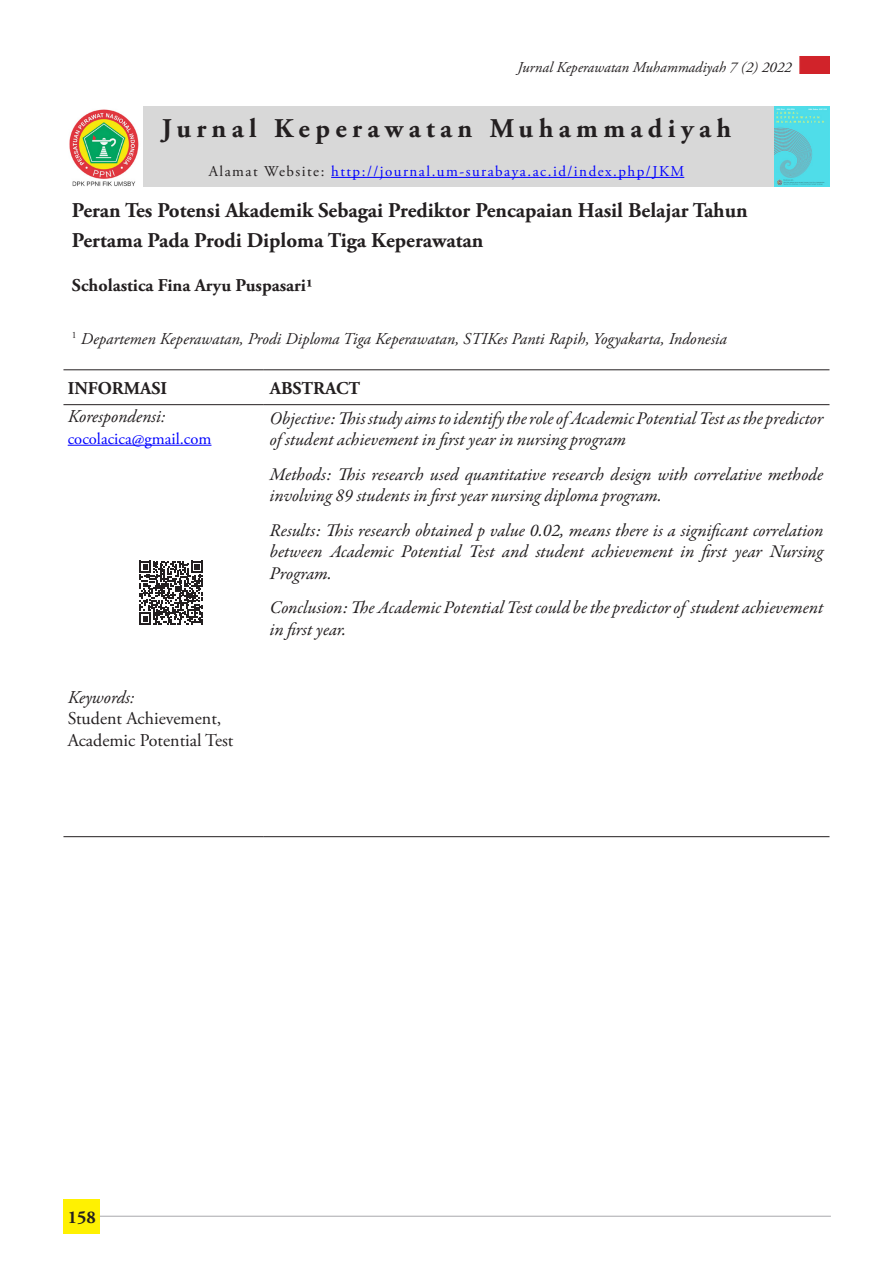
<style>
.page{position:relative;width:893px;height:1263px;background:#fff}
.page>*{position:absolute;margin:0;border:0;box-sizing:border-box;transform-origin:0 0}
.t1{font:700 27px "Adobe Garamond Pro";letter-spacing:.2em;color:#231f20}
.t2{font:700 21px/30px "Adobe Garamond Pro";color:#231f20}
.t3{font:italic 18px/21.6px "Garamond Premr Pro";letter-spacing:-.005em;color:#231f20}
.t4{font:700 18px "Adobe Garamond Pro";color:#231f20}
.t5{font:18px "Adobe Garamond Pro";color:#231f20}
.t6{font:italic 18px "Adobe Garamond Pro";color:#231f20}
.t7{font:italic 16.5px "Adobe Garamond Pro";color:#231f20}
.t8{font:16.5px "Adobe Garamond Pro";color:#00f}
.t9{font:15px "Adobe Garamond Pro";letter-spacing:.1em;color:#00f}
.t10{font:italic 15px "Adobe Garamond Pro";color:#231f20}
.s1{color:#231f20}
</style>
<div class="page">
<div style="left:64px;top:1199px;width:36px;height:34px;background:#fff101"></div>
<div style="left:799px;top:56px;width:31px;height:18px;background:#d1232a"></div>
<hr style="left:100px;top:1216px;width:731px;height:1px;background:#a8a9ad">
<div style="left:63px;top:106px;width:766px;height:81px;background:#d8d8d8"></div>
<hr style="left:63px;top:836px;width:201px;height:1px;background:#231f20">
<hr style="left:264px;top:836px;width:565px;height:1px;background:#231f20">
<hr style="left:63px;top:369px;width:201px;height:1px;background:#231f20">
<hr style="left:264px;top:369px;width:565px;height:1px;background:#231f20">
<hr style="left:63px;top:404px;width:201px;height:1px;background:#231f20">
<hr style="left:264px;top:404px;width:565px;height:1px;background:#231f20">
<hr style="left:331px;top:177px;width:353px;height:1px;background:#00f">
<hr style="left:68px;top:445px;width:143px;height:1px;background:#00f">
<img style="left:775px;top:106px;width:54px;height:81px">
<img style="left:64px;top:106px;width:78px;height:81px">
<svg style="left:139px;top:561px;width:64px;height:64px"></svg>
<p class="t10" style="left:518px;top:58px;width:276px">Jurnal Keperawatan Muhammadiyah 7 (2) 2022</p>
<p class="t1" style="left:162px;top:113px;width:571px">Jurnal Keperawatan Muhammadiyah</p>
<p class="t9" style="left:209px;top:162px;width:477px"><span class="s1">Alamat Website:</span> http://journal.um-surabaya.ac.id/index.php/JKM</p>
<p class="t2" style="left:72px;top:196px;width:677px">Peran Tes Potensi Akademik Sebagai Prediktor Pencapaian Hasil Belajar Tahun<br>Pertama Pada Prodi Diploma Tiga Keperawatan</p>
<p class="t4" style="left:72px;top:275px;width:243px">Scholastica Fina Aryu Puspasari1</p>
<p class="t7" style="left:72px;top:329px;width:656px"><sup>1</sup> Departemen Keperawatan, Prodi Diploma Tiga Keperawatan, STIKes Panti Rapih, Yogyakarta, Indonesia</p>
<p class="t4" style="left:68px;top:378px;width:101px">INFORMASI</p>
<p class="t4" style="left:270px;top:378px;width:92px">ABSTRACT</p>
<p class="t6" style="left:68px;top:405px;width:99px">Korespondensi:</p>
<p class="t8" style="left:68px;top:428px;width:145px">cocolacica@gmail.com</p>
<p class="t3" style="left:270px;top:408px;width:555px">Objective: This study aims to identify the role of Academic Potential Test as the predictor of student achievement in first year in nursing program</p>
<p class="t3" style="left:270px;top:464px;width:555px">Methods: This research used quantitative research design with correlative methode involving 89 students in first year nursing diploma program.</p>
<p class="t3" style="left:270px;top:520px;width:555px;text-align:justify">Results: This research obtained p value 0.02, means there is a significant correlation between Academic Potential Test and student achievement in first year Nursing Program.</p>
<p class="t3" style="left:270px;top:598px;width:555px">Conclusion: The Academic Potential Test could be the predictor of student achievement in first year.</p>
<p class="t6" style="left:68px;top:686px;width:68px">Keywords:</p>
<p class="t5" style="left:68px;top:708px;width:155px">Student Achievement,</p>
<p class="t5" style="left:68px;top:729px;width:167px">Academic Potential Test</p>
<p class="t4" style="left:68px;top:1206px;width:30px">158</p>
</div>
